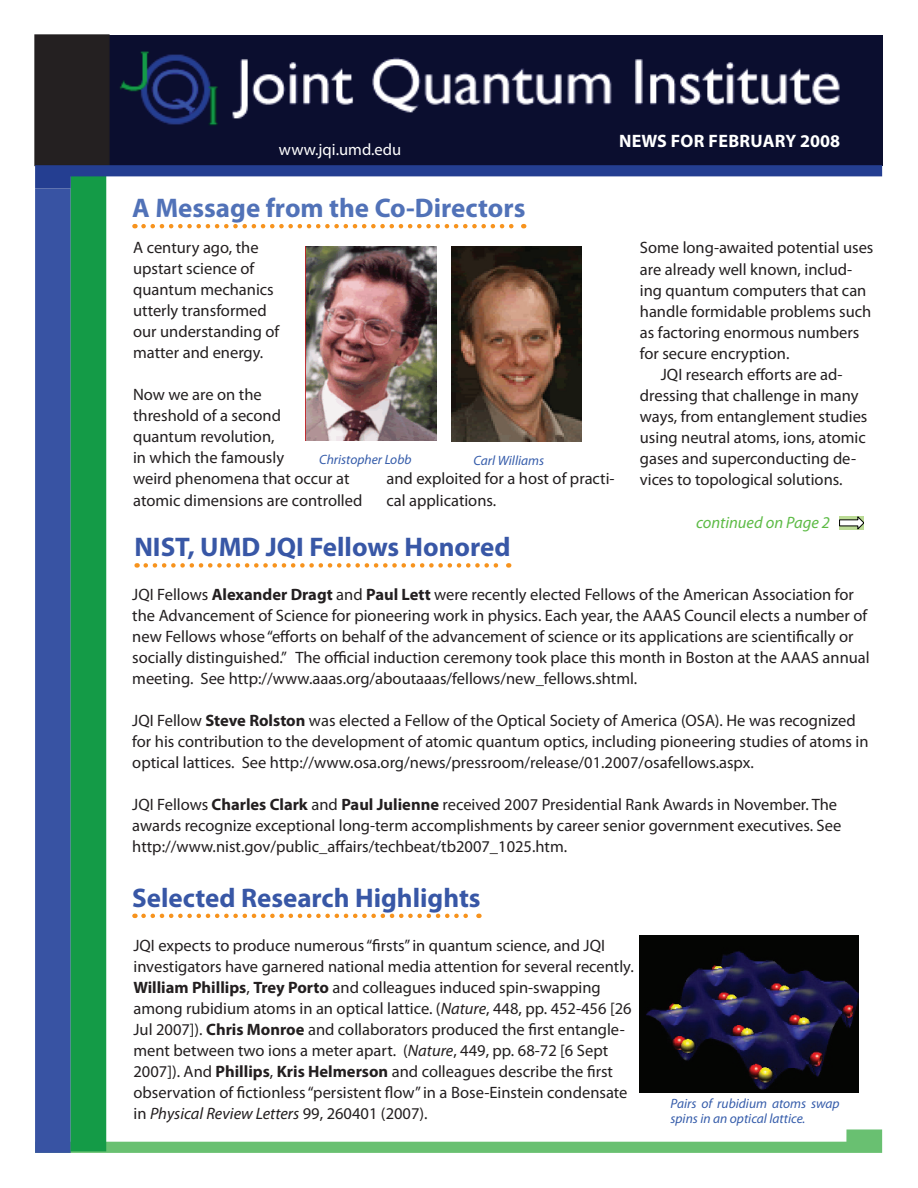
<style>
.page{position:relative;width:918px;height:1188px;background:#fff}
.page>*{position:absolute;margin:0;border:0;box-sizing:border-box;transform-origin:0 0}
.t1{font:700 27px "Myriad Pro";color:#3857a6}
.t2{font:700 27px "Myriad Pro";color:#5172b8}
.t3{font:700 18px "Myriad Pro";color:#fff}
.t4{font:16.5px/21px "Myriad Pro";color:#231f20}
.t5{font:italic 16.5px "Myriad Pro";color:#5dbb46}
.t6{font:16.5px "Myriad Pro";color:#fff}
.t7{font:italic 13.5px/15px "Myriad Pro";color:#355caa}
.s1{font-weight:700}
.s2{font-style:italic}
</style>
<div class="page">
<div style="left:109px;top:35px;width:774px;height:130px;background:#0b0e2f"></div>
<img style="left:120px;top:51px;width:720px;height:75px">
<div style="left:35px;top:35px;width:74px;height:130px;background:#242021"></div>
<div style="left:34px;top:34px;width:76px;height:132px;border:2px solid #231f20"></div>
<svg style="left:71px;top:1129px;width:811px;height:24px"></svg>
<div style="left:35px;top:189px;width:36px;height:964px;background:#3853a3"></div>
<div style="left:71px;top:175px;width:35px;height:976px;background:#149b47"></div>
<svg style="left:35px;top:165px;width:847px;height:24px"></svg>
<img style="left:306px;top:247px;width:131px;height:193px">
<img style="left:451px;top:247px;width:131px;height:194px">
<svg style="left:144px;top:224px;width:380px;height:4px"></svg>
<svg style="left:146px;top:563px;width:363px;height:5px"></svg>
<svg style="left:144px;top:914px;width:335px;height:4px"></svg>
<img style="left:640px;top:936px;width:218px;height:157px">
<svg style="left:839px;top:516px;width:25px;height:13px"></svg>
<p class="t6" style="left:279px;top:140px;width:124px">www.jqi.umd.edu</p>
<p class="t3" style="left:619px;top:129px;width:222px">NEWS for Fe bruary 2008</p>
<h1 class="t2" style="left:132px;top:190px;width:395px">A Message from the Co-Directors</h1>
<p class="t4" style="left:133px;top:237px;width:148px">A century ago, the upstart science of quantum mechanics utterly transformed our understanding of matter and energy.</p>
<p class="t4" style="left:133px;top:384px;width:231px">Now we are on the<br>threshold of a second<br>quantum revolution,<br>in which the famously<br>weird phenomena that occur at atomic dimensions are controlled</p>
<p class="t7" style="left:319px;top:452px;width:94px">Christopher Lobb</p>
<p class="t7" style="left:474px;top:452px;width:72px">Carl Williams</p>
<p class="t4" style="left:386px;top:468px;width:230px">and exploited for a host of practi&shy;cal applications.</p>
<h1 class="t1" style="left:134px;top:530px;width:378px">NIST, UMD JQI Fellows Honored</h1>
<p class="t4" style="left:640px;top:237px;width:235px">Some long-awaited potential uses</p>
<p class="t4" style="left:640px;top:258px;width:214px">are already well known, includ-</p>
<p class="t4" style="left:640px;top:279px;width:228px">ing quantum computers that can</p>
<p class="t4" style="left:640px;top:300px;width:233px">handle formidable problems such</p>
<p class="t4" style="left:640px;top:321px;width:221px">as factoring enormous numbers</p>
<p class="t4" style="left:640px;top:342px;width:151px">for secure encryption.</p>
<p class="t4" style="left:661px;top:363px;width:183px">JQI research efforts are ad-</p>
<p class="t4" style="left:640px;top:384px;width:220px">dressing that challenge in many</p>
<p class="t4" style="left:640px;top:405px;width:229px">ways, from entanglement studies</p>
<p class="t4" style="left:640px;top:426px;width:228px">using neutral atoms, ions, atomic</p>
<p class="t4" style="left:640px;top:447px;width:218px">gases and superconducting de-</p>
<p class="t4" style="left:640px;top:468px;width:204px">vices to topological solutions.</p>
<p class="t5" style="left:696px;top:512px;width:136px">continued on Page 2</p>
<p class="t4" style="left:132px;top:583px;width:739px">JQI Fellows <span class="s1">Alexander Dragt</span> and <span class="s1">Paul Lett</span> were recently elected Fellows of the American Association for the Advancement of Science for pioneering work in physics. Each year, the AAAS Council elects a number of new Fellows whose “efforts on behalf of the advancement of science or its applications are scientifically or socially distinguished.” The official induction ceremony took place this month in Boston at the AAAS annual meeting. See http://www.aaas.org/aboutaaas/fellows/new_fellows.shtml.</p>
<p class="t4" style="left:132px;top:709px;width:738px">JQI Fellow <span class="s1">Steve Rolston</span> was elected a Fellow of the Optical Society of America (OSA). He was recognized for his contribution to the development of atomic quantum optics, including pioneering studies of atoms in optical lattices. See http://www.osa.org/news/pressroom/release/01.2007/osafellows.aspx.</p>
<p class="t4" style="left:132px;top:793px;width:711px">JQI Fellows <span class="s1">Charles Clark</span> and <span class="s1">Paul Julienne</span> received 2007 Presidential Rank Awards in November. The awards recognize exceptional long-term accomplishments by career senior government executives. See http://www.nist.gov/public_affairs/techbeat/tb2007_1025.htm.</p>
<h1 class="t1" style="left:132px;top:880px;width:350px">Selected Research Highlights</h1>
<p class="t4" style="left:134px;top:935px;width:502px">JQI expects to produce numerous “firsts” in quantum science, and JQI investigators have garnered national media attention for several recently.<br><span class="s1">William Phillips</span>, <span class="s1">Trey Porto</span> and colleagues induced spin-swapping among rubidium atoms in an optical lattice. (<span class="s2">Nature</span>, 448, pp. 452-456 [26<br>Jul 2007]). <span class="s1">Chris Monroe</span> and collaborators produced the first entangle&shy;ment between two ions a meter apart. (<span class="s2">Nature</span>, 449, pp. 68-72 [6 Sept 2007]). And <span class="s1">Phillips</span>, <span class="s1">Kris Helmerson</span> and colleagues describe the first observation of fictionless “persistent flow” in a Bose-Einstein condensate in <span class="s2">Physical Review Letters</span> 99, 260401 (2007).</p>
<p class="t7" style="left:670px;top:1095px;width:171px">Pairs of rubidium atoms swap spins in an optical lattice.</p>
</div>
